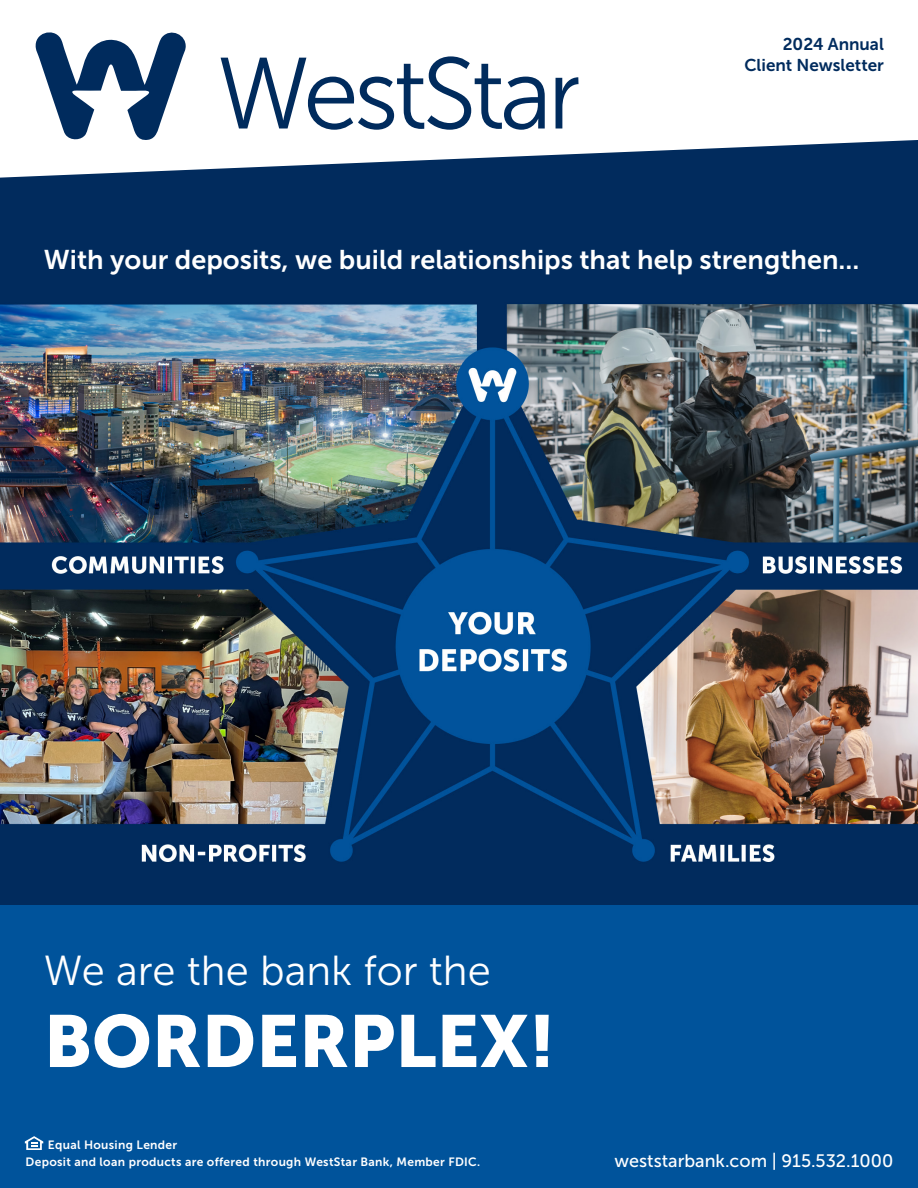
<style>
.page{position:relative;width:918px;height:1188px;background:#fff}
.page>*{position:absolute;margin:0;border:0;box-sizing:border-box;transform-origin:0 0}
.t1{font:73.05px "Museo Sans 900";color:#fff}
.t2{font:41.85px "Museo Sans 300";color:#fff}
.t3{font:27px "Museo Sans 700";color:#fff}
.t4{font:18px "Museo Sans 500";color:#fff}
.t5{font:17.1px/20.4px "Museo Sans 700";color:#002b5d;text-align:right}
.t6{font:12px "Museo Sans 700";letter-spacing:.025em;color:#fff}
</style>
<div class="page">
<img style="left:0;top:140px;width:918px;height:765px">
<div style="left:0;top:905px;width:918px;height:283px;background:#00539b"></div>
<svg style="left:25px;top:1136px;width:18px;height:14px"></svg>
<svg style="left:36px;top:32px;width:150px;height:108px"></svg>
<svg style="left:221px;top:56px;width:324px;height:74px"></svg>
<svg style="left:556px;top:77px;width:23px;height:52px"></svg>
<h3 class="t5" style="left:744px;top:34px;width:141px">2024 Annual<br>Client Newsletter</h3>
<h3 class="t3" style="left:44px;top:245px;width:817px">With your deposits, we build relationships that help strengthen...</h3>
<h2 class="t2" style="left:44px;top:949px;width:448px">We are the bank for the</h2>
<h1 class="t1" style="left:44px;top:1000px;width:513px">BORDERPLEX!</h1>
<p class="t6" style="left:48px;top:1138px;width:131px">Equal Housing Lender</p>
<p class="t6" style="left:26px;top:1156px;width:456px">Deposit and loan products are offered through WestStar Bank, Member FDIC.</p>
<h3 class="t4" style="left:615px;top:1151px;width:280px">weststarbank.com | 915.532.1000</h3>
</div>
